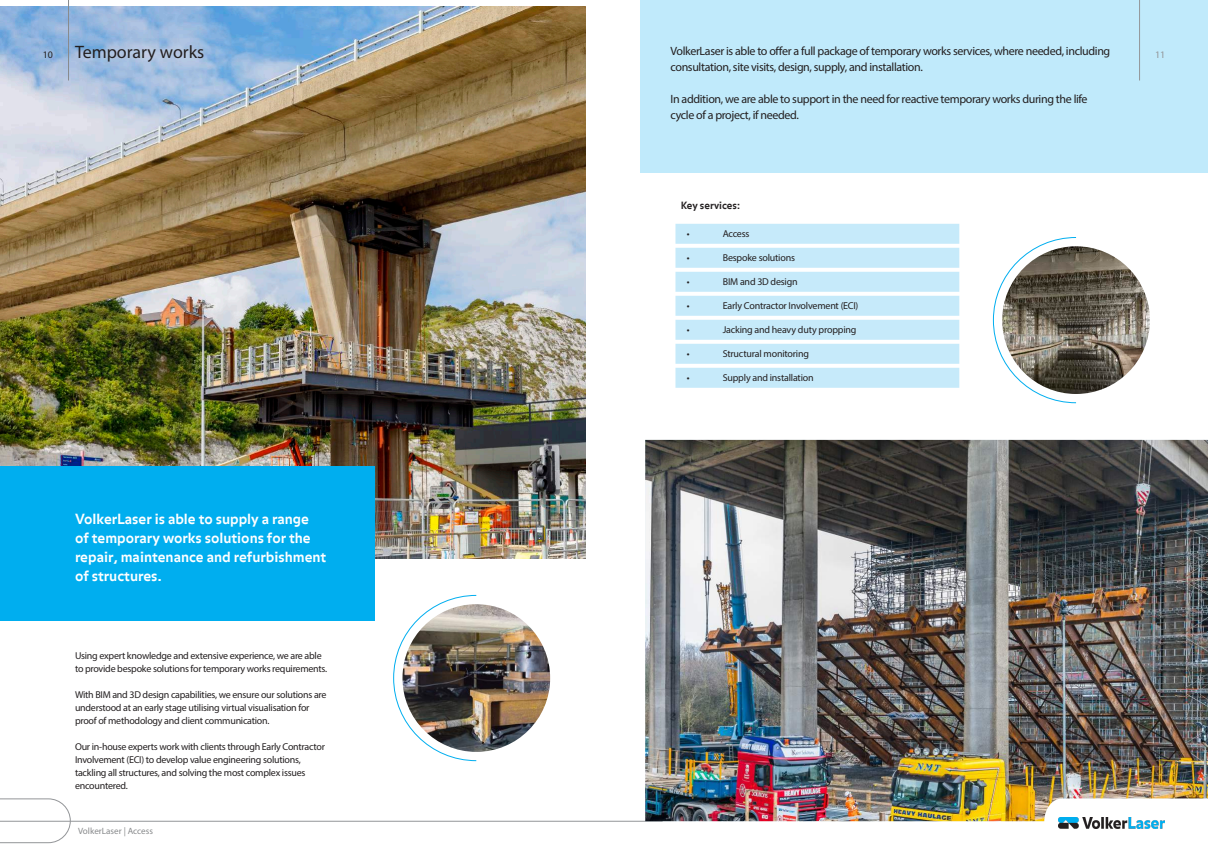
<style>
.page{position:relative;width:1208px;height:859px;background:#fff}
.page>*{position:absolute;margin:0;border:0;box-sizing:border-box;transform-origin:0 0}
.t1{font:18px "Myriad Pro";color:#231f20}
.t2{font:700 14px/19px "Balance";color:#fff}
.t3{font:12px/16px "Myriad Pro";letter-spacing:-.03em;color:#231f20}
.t4{font:10px/13px "Myriad Pro";letter-spacing:-.025em;color:#231f20}
.t5{font:700 10px "Balance";color:#231f20}
.t6{font:10px "Myriad Pro";color:#939598}
.t7{font:9.1px "Myriad Pro";color:#888a8c}
.s1{font-size:10px}
</style>
<div class="page">
<img style="left:0;top:7px;width:585px;height:552px">
<div style="left:0;top:466px;width:375px;height:155px;background:#00aeef"></div>
<hr style="left:68px;top:0;width:1px;height:81px;background:#888a8c">
<svg style="left:393px;top:594px;width:84px;height:168px"></svg>
<img style="left:402px;top:604px;width:148px;height:148px;border-radius:74px">
<svg style="left:0;top:798px;width:71px;height:45px"></svg>
<hr style="left:0;top:821px;width:662px;height:1px;background:#939598">
<img style="left:645px;top:440px;width:563px;height:381px">
<div style="left:640px;top:0;width:568px;height:173px;background:#c0eafb"></div>
<svg style="left:992px;top:237px;width:85px;height:167px"></svg>
<img style="left:1002px;top:246px;width:148px;height:148px;border-radius:74px">
<hr style="left:1139px;top:0;width:1px;height:81px;background:#939598">
<div style="left:675px;top:224px;width:284px;height:20px;background:#c6eafa"></div>
<div style="left:675px;top:248px;width:284px;height:20px;background:#c6eafa"></div>
<div style="left:675px;top:272px;width:284px;height:20px;background:#c6eafa"></div>
<div style="left:675px;top:296px;width:284px;height:20px;background:#c6eafa"></div>
<div style="left:675px;top:320px;width:284px;height:20px;background:#c6eafa"></div>
<div style="left:675px;top:344px;width:284px;height:20px;background:#c6eafa"></div>
<div style="left:675px;top:368px;width:284px;height:20px;background:#c6eafa"></div>
<img style="left:1059px;top:817px;width:105px;height:12px">
<h1 class="t1" style="left:43px;top:41px;width:163px"><span class="s1">10</span> Temporary works</h1>
<h2 class="t2" style="left:75px;top:510px;width:253px">VolkerLaser is able to supply a range of temporary works solutions for the repair, maintenance and refurbishment of structures.</h2>
<p class="t4" style="left:75px;top:649px;width:254px">Using expert knowledge and extensive experience, we are able to provide bespoke solutions for temporary works requirements.</p>
<p class="t4" style="left:75px;top:688px;width:253px">With BIM and 3D design capabilities, we ensure our solutions are understood at an early stage utilising virtual visualisation for proof of methodology and client communication.</p>
<p class="t4" style="left:75px;top:740px;width:251px">Our in-house experts work with clients through Early Contractor Involvement (ECI) to develop value engineering solutions, tackling all structures, and solving the most complex issues encountered.</p>
<p class="t7" style="left:78px;top:825px;width:76px">VolkerLaser | Access</p>
<p class="t3" style="left:670px;top:42px;width:441px">VolkerLaser is able to offer a full package of temporary works services, where needed, including consultation, site visits, design, supply, and installation.</p>
<p class="t3" style="left:670px;top:90px;width:418px">In addition, we are able to support in the need for reactive temporary works during the life cycle of a project, if needed.</p>
<p class="t5" style="left:681px;top:199px;width:61px">Key services:</p>
<p class="t4" style="left:687px;top:226px;width:4px">•</p>
<p class="t4" style="left:723px;top:226px;width:28px">Access</p>
<p class="t4" style="left:687px;top:250px;width:4px">•</p>
<p class="t4" style="left:723px;top:250px;width:74px">Bespoke solutions</p>
<p class="t4" style="left:687px;top:274px;width:4px">•</p>
<p class="t4" style="left:723px;top:274px;width:76px">BIM and 3D design</p>
<p class="t4" style="left:687px;top:298px;width:4px">•</p>
<p class="t4" style="left:723px;top:298px;width:137px">Early Contractor Involvement (ECI)</p>
<p class="t4" style="left:687px;top:322px;width:4px">•</p>
<p class="t4" style="left:723px;top:322px;width:135px">Jacking and heavy duty propping</p>
<p class="t4" style="left:687px;top:346px;width:4px">•</p>
<p class="t4" style="left:723px;top:346px;width:88px">Structural monitoring</p>
<p class="t4" style="left:687px;top:370px;width:4px">•</p>
<p class="t4" style="left:723px;top:370px;width:92px">Supply and installation</p>
<p class="t6" style="left:1155px;top:49px;width:12px">11</p>
</div>
